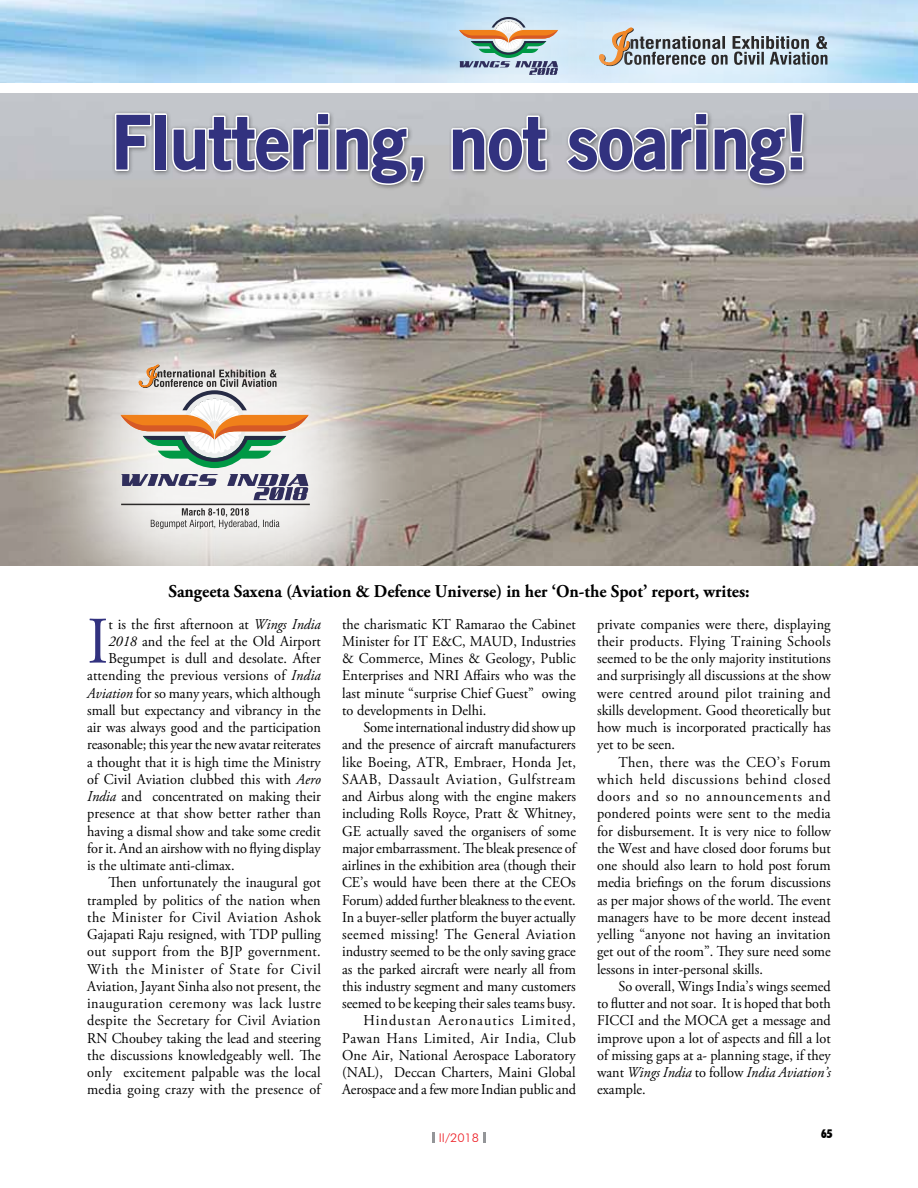
<style>
.page{position:relative;width:918px;height:1188px;background:#fff}
.page>*{position:absolute;margin:0;border:0;box-sizing:border-box;transform-origin:0 0}
.t1{font:900 73.5px "Old Sans";color:#32327f;scale:.95 1}
.t2{font:66.3px "Adobe Garamond Pro";color:#32327f;scale:.95 1}
.t3{font:700 18px "Adobe Garamond Pro";color:#000;scale:.95 1}
.t4{font:15px/17.2px "Adobe Garamond Pro";color:#000;text-align:justify;scale:.95 1}
.t5{font:15px "Adobe Garamond Pro";letter-spacing:.02em;color:#000;scale:.95 1}
.t6{font:15px "Adobe Garamond Pro";letter-spacing:.03em;color:#000;scale:.95 1}
.t7{font:15px "Adobe Garamond Pro";letter-spacing:.035em;color:#000;scale:.95 1}
.t8{font:15px "Adobe Garamond Pro";letter-spacing:.055em;color:#000;scale:.95 1}
.t9{font:300 12px "Futura BT";color:#ed1d24;scale:1.05 1}
.t10{font:900 condensed 12px "Futura BT";color:#000;scale:.95 1}
.s1{font-style:italic}
</style>
<div class="page">
<img style="left:0;top:0;width:380px;height:82px">
<div style="left:522px;top:0;width:396px;height:168px;background:#fff;opacity:.9"></div>
<svg style="left:659px;top:25px;width:169px;height:42px;background:#adbac2"></svg>
<div style="left:380px;top:0;width:279px;height:176px;background:#fff;opacity:.9"></div>
<svg style="left:459px;top:16px;width:99px;height:59px;background:#b3bbba"></svg>
<img style="left:0;top:94px;width:918px;height:472px">
<div style="left:112px;top:110px;width:697px;height:81px;background:#000;opacity:.4"></div>
<svg style="left:113px;top:112px;width:40px;height:60px"></svg>
<div style="left:154px;top:113px;width:13px;height:58px;border:3px solid #fff"></div>
<svg style="left:170px;top:111px;width:256px;height:76px"></svg>
<svg style="left:450px;top:114px;width:99px;height:59px"></svg>
<svg style="left:564px;top:111px;width:241px;height:76px"></svg>
<div style="left:20px;top:265px;width:411px;height:387px;background:#fff;opacity:.9"></div>
<svg style="left:151px;top:508px;width:129px;height:21px"></svg>
<svg style="left:121px;top:474px;width:187px;height:26px"></svg>
<hr style="left:121px;top:504px;width:189px;height:1px;background:#2b2929">
<svg style="left:121px;top:363px;width:188px;height:105px"></svg>
<svg style="left:483px;top:1132px;width:3px;height:11px"></svg>
<svg style="left:432px;top:1132px;width:3px;height:11px"></svg>
<h1 class="t1" style="left:112px;top:96px;width:734px">Fluttering, not soaring!</h1>
<p class="t3" style="left:168px;top:581px;width:613px">Sangeeta Saxena (Aviation &amp; Defence Universe) in her ‘On-the Spot’ report, writes:</p>
<h2 class="t2" style="left:87px;top:602px;width:24px">I</h2>
<p class="t4" style="left:108px;top:616px;width:225px">t is the first afternoon at <span class="s1">Wings India</span></p>
<p class="t4" style="left:108px;top:633px;width:225px"><span class="s1">2018</span> and the feel at the Old Airport</p>
<p class="t4" style="left:108px;top:650px;width:225px">Begumpet is dull and desolate. After</p>
<p class="t4" style="left:87px;top:667px;width:248px">attending the previous versions of <span class="s1">India</span></p>
<p class="t4" style="left:87px;top:685px;width:248px"><span class="s1">Aviation</span> for so many years, which although</p>
<p class="t4" style="left:87px;top:702px;width:248px">small but expectancy and vibrancy in the</p>
<p class="t4" style="left:87px;top:719px;width:247px">air was always good and the participation</p>
<p class="t4" style="left:87px;top:736px;width:247px">reasonable; this year the new avatar reiterates</p>
<p class="t4" style="left:87px;top:754px;width:248px">a thought that it is high time the Ministry</p>
<p class="t4" style="left:87px;top:771px;width:248px">of Civil Aviation clubbed this with <span class="s1">Aero</span></p>
<p class="t4" style="left:87px;top:788px;width:248px"><span class="s1">India</span> and concentrated on making their</p>
<p class="t4" style="left:87px;top:805px;width:248px">presence at that show better rather than</p>
<p class="t4" style="left:87px;top:823px;width:248px">having a dismal show and take some credit</p>
<p class="t4" style="left:87px;top:840px;width:247px">for it. And an airshow with no flying display</p>
<p class="t4" style="left:87px;top:857px;width:157px">is the ultimate anti-climax.</p>
<p class="t4" style="left:108px;top:874px;width:225px">Then unfortunately the inaugural got</p>
<p class="t4" style="left:87px;top:892px;width:247px">trampled by politics of the nation when</p>
<p class="t7" style="left:87px;top:908px;width:248px">the Minister for Civil Aviation Ashok</p>
<p class="t4" style="left:87px;top:926px;width:248px">Gajapati Raju resigned, with TDP pulling</p>
<p class="t5" style="left:87px;top:943px;width:247px">out support from the BJP government.</p>
<p class="t8" style="left:87px;top:960px;width:248px">With the Minister of State for Civil</p>
<p class="t4" style="left:87px;top:978px;width:247px">Aviation, Jayant Sinha also not present, the</p>
<p class="t6" style="left:87px;top:994px;width:248px">inauguration ceremony was lack lustre</p>
<p class="t5" style="left:87px;top:1012px;width:247px">despite the Secretary for Civil Aviation</p>
<p class="t4" style="left:87px;top:1030px;width:248px">RN Choubey taking the lead and steering</p>
<p class="t4" style="left:87px;top:1047px;width:247px">the discussions knowledgeably well. The</p>
<p class="t4" style="left:87px;top:1064px;width:247px">only excitement palpable was the local</p>
<p class="t5" style="left:87px;top:1081px;width:247px">media going crazy with the presence of</p>
<p class="t4" style="left:342px;top:616px;width:248px">the charismatic KT Ramarao the Cabinet Minister for IT E&amp;C, MAUD, Industries &amp; Commerce, Mines &amp; Geology, Public Enterprises and NRI Affairs who was the last minute “surprise Chief Guest” owing to developments in Delhi.</p>
<p class="t4" style="left:342px;top:719px;width:248px;text-align:right">Some international industry did show up and the presence of aircraft manufacturers like Boeing, ATR, Embraer, Honda Jet, SAAB, Dassault Aviation, Gulfstream and Airbus along with the engine makers including Rolls Royce, Pratt &amp; Whitney, GE actually saved the organisers of some major embarrassment. The bleak presence of airlines in the exhibition area (though their CE’s would have been there at the CEOs Forum) added further bleakness to the event.<br>In a buyer-seller platform the buyer actually seemed missing! The General Aviation industry seemed to be the only saving grace as the parked aircraft were nearly all from this industry segment and many customers seemed to be keeping their sales teams busy.<br>Hindustan Aeronautics Limited, Pawan Hans Limited, Air India, Club One Air, National Aerospace Laboratory (NAL), Deccan Charters, Maini Global Aerospace and a few more Indian public and</p>
<p class="t9" style="left:439px;top:1131px;width:40px">II/2018</p>
<p class="t4" style="left:597px;top:616px;width:248px">private companies were there, displaying their products. Flying Training Schools seemed to be the only majority institutions and surprisingly all discussions at the show were centred around pilot training and skills development. Good theoretically but how much is incorporated practically has yet to be seen.</p>
<p class="t4" style="left:597px;top:754px;width:248px;text-indent:21px">Then, there was the CEO’s Forum which held discussions behind closed doors and so no announcements and pondered points were sent to the media for disbursement. It is very nice to follow the West and have closed door forums but one should also learn to hold post forum media briefings on the forum discussions as per major shows of the world. The event managers have to be more decent instead yelling “anyone not having an invitation get out of the room”. They sure need some lessons in inter-personal skills.</p>
<p class="t4" style="left:597px;top:978px;width:248px;text-indent:21px">So overall, Wings India’s wings seemed to flutter and not soar. It is hoped that both FICCI and the MOCA get a message and improve upon a lot of aspects and fill a lot of missing gaps at a- planning stage, if they want <span class="s1">Wings India</span> to follow <span class="s1">India Aviation’s </span>example.</p>
<p class="t10" style="left:821px;top:1127px;width:13px">65</p>
</div>
